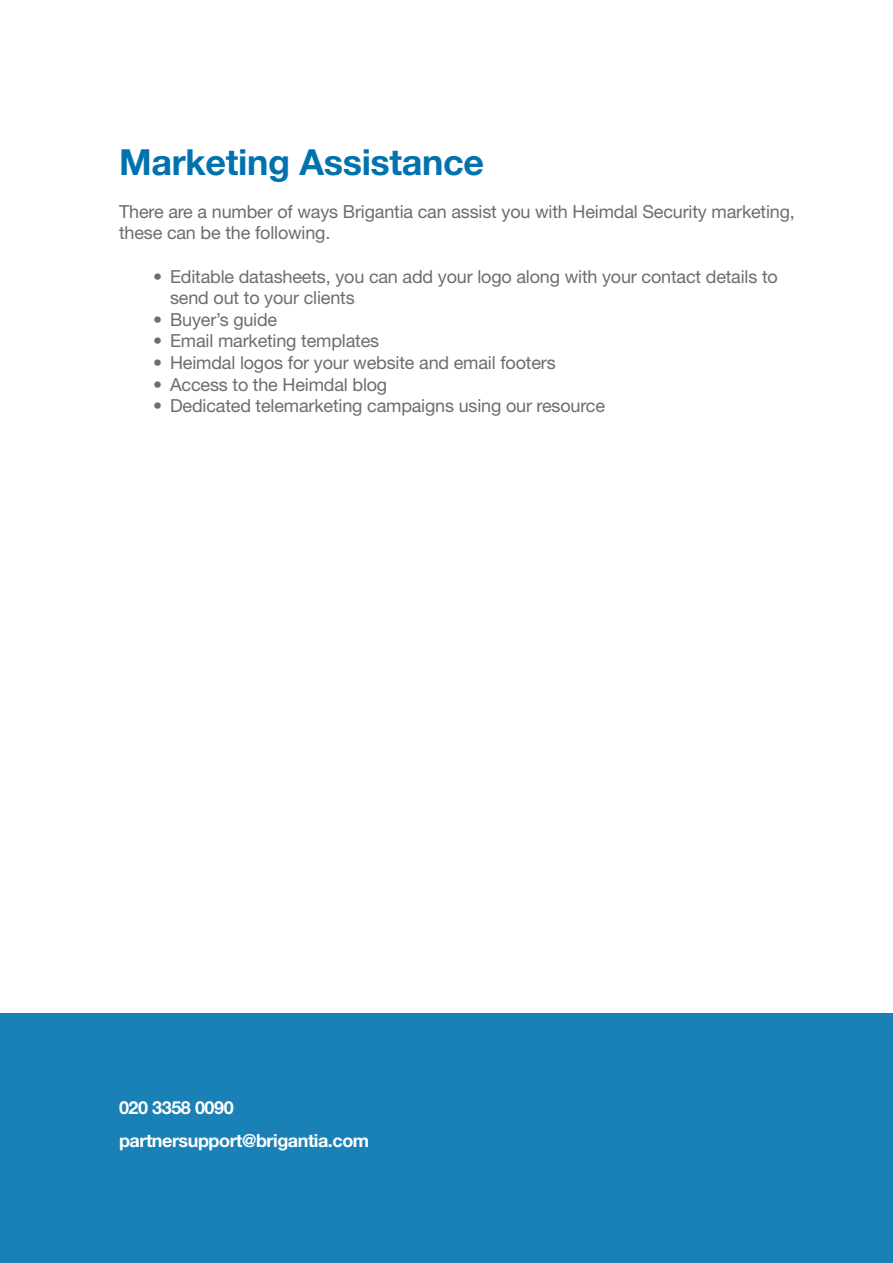
<style>
.page{position:relative;width:893px;height:1263px;background:#fff}
.page>*{position:absolute;margin:0;border:0;box-sizing:border-box;transform-origin:0 0}
.t1{font:700 36px "Helvetica Neue LT Std";letter-spacing:-.01em;color:#0073ae}
.t2{font:18px/21.6px "Helvetica Neue LT Std";letter-spacing:-.01em;color:#6c6d70}
.t3{font:700 18px/33px "Helvetica Neue LT Std";letter-spacing:-.025em;color:#fff}
</style>
<div class="page">
<div style="left:0;top:1013px;width:893px;height:250px;background:#1a81b6"></div>
<h1 class="t1" style="left:119px;top:139px;width:367px">Marketing Assistance</h1>
<p class="t2" style="left:119px;top:200px;width:677px">There are a number of ways Brigantia can assist you with Heimdal Security marketing, these can be the following.</p>
<p class="t2" style="left:170px;top:265px;width:609px;text-indent:-17px">• Editable datasheets, you can add your logo along with your contact details to send out to your clients</p>
<p class="t2" style="left:153px;top:308px;width:126px">• Buyer’s guide</p>
<p class="t2" style="left:153px;top:330px;width:228px">• Email marketing templates</p>
<p class="t2" style="left:153px;top:351px;width:404px">• Heimdal logos for your website and email footers</p>
<p class="t2" style="left:153px;top:373px;width:236px">• Access to the Heimdal blog</p>
<p class="t2" style="left:153px;top:395px;width:453px">• Dedicated telemarketing campaigns using our resource</p>
<p class="t3" style="left:119px;top:1091px;width:252px">020 3358 0090 partnersupport@brigantia.com</p>
</div>
